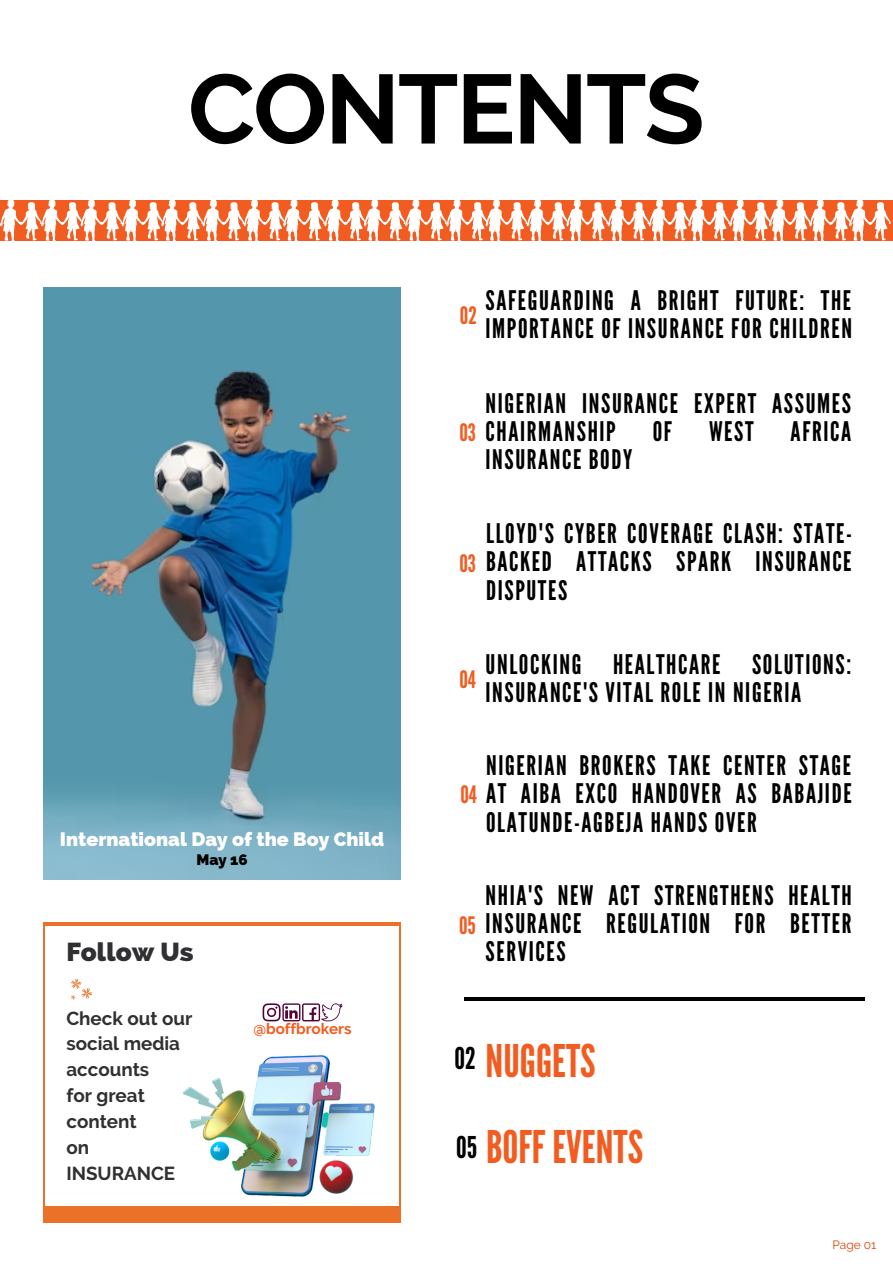
<style>
.page{position:relative;width:893px;height:1264px;background:#fff}
.page>*{position:absolute;margin:0;border:0;box-sizing:border-box;transform-origin:0 0}
.t1{font:700 97.8px "Raleway";letter-spacing:-.02em;color:#000}
.t2{font:45px "League Gothic";color:#f25c20}
.t3{font:30px "League Gothic";color:#000}
.t4{font:27px/28px "League Gothic";letter-spacing:.06em;color:#000}
.t5{font:800 26.1px "Raleway";color:#302f32}
.t6{font:24px "League Gothic";color:#f25c20}
.t7{font:800 19.5px "Raleway";color:#fff}
.t8{font:700 18.75px/25.8px "Raleway";color:#302f32}
.t9{font:700 15.15px "Raleway";color:#f25c20}
.t10{font:800 15.15px "Raleway";color:#000}
.t11{font:12px "Raleway";color:#df4609}
</style>
<div class="page">
<svg style="left:464px;top:997px;width:400px;height:3px"></svg>
<img style="left:43px;top:287px;width:358px;height:592px">
<div style="left:43px;top:922px;width:358px;height:300px;background:#eb7028"></div>
<div style="left:46px;top:925px;width:352px;height:280px;background:#fff"></div>
<svg style="left:70px;top:978px;width:23px;height:22px"></svg>
<img style="left:182px;top:1055px;width:193px;height:142px">
<svg style="left:262px;top:1003px;width:80px;height:18px"></svg>
<svg style="left:0;top:200px;width:890px;height:41px"></svg>
<p class="t1" style="left:188px;top:52px;width:518px">CONTENTS</p>
<p class="t7" style="left:60px;top:827px;width:326px">International Day of the Boy Child</p>
<p class="t10" style="left:196px;top:850px;width:53px">May 16</p>
<p class="t5" style="left:66px;top:936px;width:129px">Follow Us</p>
<p class="t8" style="left:66px;top:1005px;width:127px">Check out our social media accounts</p>
<p class="t8" style="left:66px;top:1082px;width:80px">for great content</p>
<p class="t8" style="left:66px;top:1134px;width:24px">on</p>
<p class="t8" style="left:66px;top:1160px;width:110px">INSURANCE</p>
<p class="t9" style="left:253px;top:1019px;width:100px">@boffbrokers</p>
<p class="t6" style="left:460px;top:302px;width:19px">02</p>
<p class="t4" style="left:485px;top:287px;width:368px">SAFEGUARDING A BRIGHT FUTURE: THE<br>IMPORTANCE OF INSURANCE FOR CHILDREN</p>
<p class="t6" style="left:459px;top:419px;width:18px">03</p>
<p class="t4" style="left:485px;top:389px;width:367px">NIGERIAN INSURANCE EXPERT ASSUMES<br>CHAIRMANSHIP</p>
<p class="t4" style="left:652px;top:417px;width:21px">OF</p>
<p class="t4" style="left:709px;top:417px;width:46px">WEST</p>
<p class="t4" style="left:790px;top:417px;width:62px">AFRICA</p>
<p class="t4" style="left:485px;top:445px;width:148px">INSURANCE BODY</p>
<p class="t6" style="left:459px;top:549px;width:18px">03</p>
<p class="t4" style="left:486px;top:520px;width:367px;text-align:justify">LLOYD'S CYBER COVERAGE CLASH: STATE-BACKED ATTACKS SPARK INSURANCE DISPUTES</p>
<p class="t6" style="left:459px;top:666px;width:18px">04</p>
<p class="t4" style="left:485px;top:650px;width:367px">UNLOCKING HEALTHCARE SOLUTIONS:<br>INSURANCE'S VITAL ROLE IN NIGERIA</p>
<p class="t6" style="left:460px;top:781px;width:18px">04</p>
<p class="t4" style="left:486px;top:752px;width:367px;text-align:justify">NIGERIAN BROKERS TAKE CENTER STAGE AT AIBA EXCO HANDOVER AS BABAJIDE OLATUNDE-AGBEJA HANDS OVER</p>
<p class="t6" style="left:459px;top:911px;width:18px">05</p>
<p class="t4" style="left:485px;top:881px;width:368px;text-align:justify">NHIA'S NEW ACT STRENGTHENS HEALTH INSURANCE REGULATION FOR BETTER SERVICES</p>
<p class="t3" style="left:454px;top:1041px;width:23px">02</p>
<p class="t2" style="left:485px;top:1034px;width:112px">NUGGETS</p>
<p class="t3" style="left:456px;top:1129px;width:22px">05</p>
<p class="t2" style="left:486px;top:1121px;width:159px">BOFF EVENTS</p>
<p class="t11" style="left:832px;top:1237px;width:45px">Page 01</p>
</div>
